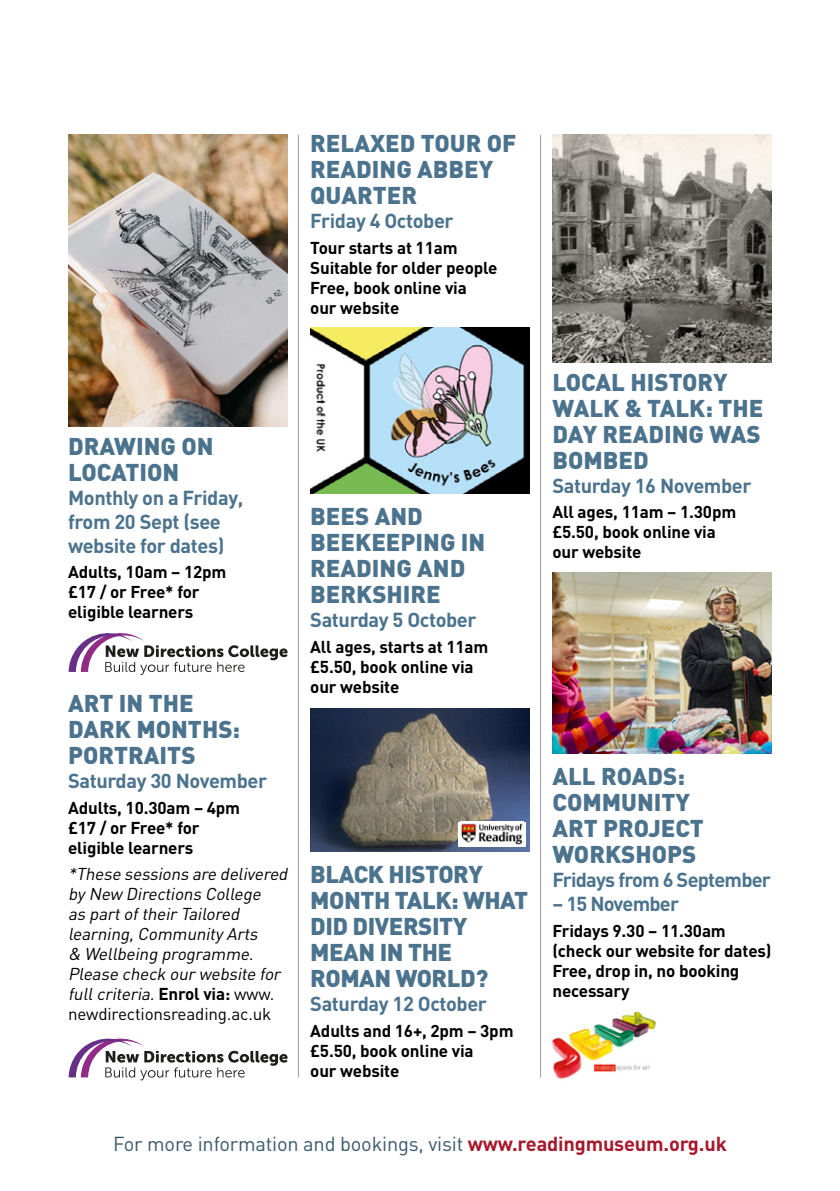
<style>
.page{position:relative;width:840px;height:1191px;background:#fff}
.page>*{position:absolute;margin:0;border:0;box-sizing:border-box;transform-origin:0 0}
.Body_Copy{font:900 24px/26px "DIN";color:#4c738d}
.Body_Copy-2{font:900 24px/26px "DIN";letter-spacing:-.02em;color:#4c738d}
._2020_date{font:900 24px/26px "DIN";color:#4c738d}
._2020_date-2{font:700 20px/24px "DIN";letter-spacing:-.02em;color:#4c738d}
.t1{font:20px "DIN";letter-spacing:-.01em;color:#3b586c}
._2020_date-3{font:700 20px "DIN";letter-spacing:-.04em;color:#4c738d}
.Body_Copy-3{font:700 17px/20px "DIN";letter-spacing:-.01em;color:#000}
._2020_date-4{font:italic 17px/20px "DIN";color:#000}
.s1{font-weight:700;font-style:normal}
.s2{font-style:normal}
.s3{font-weight:700;color:#a6192c}
</style>
<div class="page">
<hr style="left:539px;top:135px;width:1px;height:942px;background:#9d9d9c">
<hr style="left:298px;top:135px;width:1px;height:942px;background:#9d9d9c">
<img style="left:68px;top:135px;width:219px;height:291px">
<svg style="left:69px;top:633px;width:218px;height:42px"></svg>
<svg style="left:69px;top:1038px;width:218px;height:42px"></svg>
<img style="left:310px;top:327px;width:219px;height:166px">
<img style="left:310px;top:708px;width:219px;height:143px">
<div style="left:458px;top:821px;width:67px;height:25px;background:#fff"></div>
<img style="left:461px;top:823px;width:62px;height:22px">
<img style="left:552px;top:135px;width:219px;height:227px">
<img style="left:552px;top:573px;width:219px;height:180px">
<img style="left:549px;top:1009px;width:108px;height:70px">
<p class="_2020_date" style="left:310px;top:129px;width:207px">RELAXED TOUR OF<br>READING ABBEY<br>QUARTER</p>
<p class="_2020_date-2" style="left:310px;top:208px;width:145px">Friday 4 October</p>
<p class="Body_Copy-3" style="left:310px;top:237px;width:189px">Tour starts at 11am<br>Suitable for older people<br>Free, book online via<br>our website</p>
<p class="Body_Copy" style="left:68px;top:432px;width:147px">DRAWING ON<br>LOCATION</p>
<p class="_2020_date-2" style="left:68px;top:484px;width:177px">Monthly on a Friday, from 20 Sept (see website for dates)</p>
<p class="Body_Copy-3" style="left:68px;top:561px;width:160px">Adults, 10am – 12pm £17 / or Free* for eligible learners</p>
<p class="Body_Copy" style="left:68px;top:689px;width:173px">ART IN THE<br>DARK MONTHS:<br>PORTRAITS</p>
<p class="_2020_date-2" style="left:68px;top:768px;width:200px">Saturday 30 November</p>
<p class="Body_Copy-3" style="left:68px;top:797px;width:173px">Adults, 10.30am – 4pm £17 / or Free* for eligible learners</p>
<p class="_2020_date-4" style="left:68px;top:863px;width:224px">*These sessions are delivered by New Directions College<br>as partoftheirTailored learning,Community Arts<br>&amp; Wellbeing programme.<br>Please check ourwebsite for fullcriteria. <span class="s1">Enrol via:</span> <span class="s2">www. newdirectionsreading.ac.uk</span></p>
<p class="Body_Copy" style="left:310px;top:502px;width:177px">BEES AND<br>BEEKEEPING IN<br>READING AND<br>BERKSHIRE</p>
<p class="_2020_date-2" style="left:310px;top:607px;width:168px">Saturday 5 October</p>
<p class="Body_Copy-3" style="left:310px;top:636px;width:179px">All ages, starts at 11am £5.50, book online via our website</p>
<p class="Body_Copy-2" style="left:310px;top:860px;width:219px">BLACK HISTORY<br>MONTH TALK: WHAT<br>DID DIVERSITY<br>MEAN IN THE<br>ROMAN WORLD?</p>
<p class="_2020_date-2" style="left:310px;top:991px;width:178px">Saturday 12 October</p>
<p class="Body_Copy-3" style="left:310px;top:1020px;width:205px">Adults and 16+, 2pm – 3pm £5.50, book online via<br>our website</p>
<p class="Body_Copy" style="left:552px;top:368px;width:212px">LOCAL HISTORY<br>WALK &amp; TALK: THE<br>DAY READING WAS<br>BOMBED</p>
<p class="_2020_date-2" style="left:552px;top:472px;width:200px">Saturday 16 November</p>
<p class="Body_Copy-3" style="left:552px;top:501px;width:185px">All ages, 11am – 1.30pm £5.50, book online via our website</p>
<p class="Body_Copy" style="left:552px;top:762px;width:153px">ALL ROADS:<br>COMMUNITY<br>ART PROJECT<br>WORKSHOPS</p>
<p class="_2020_date-3" style="left:552px;top:866px;width:220px">Fridays from 6 September</p>
<p class="_2020_date-3" style="left:552px;top:890px;width:128px">– 15 November</p>
<p class="Body_Copy-3" style="left:552px;top:919px;width:220px">Fridays 9.30 – 11.30am (check our website for dates)<br>Free, drop in, no booking necessary</p>
<p class="t1" style="left:113px;top:1131px;width:615px">For more information and bookings, visit <span class="s3">www.readingmuseum.org.uk</span></p>
</div>
